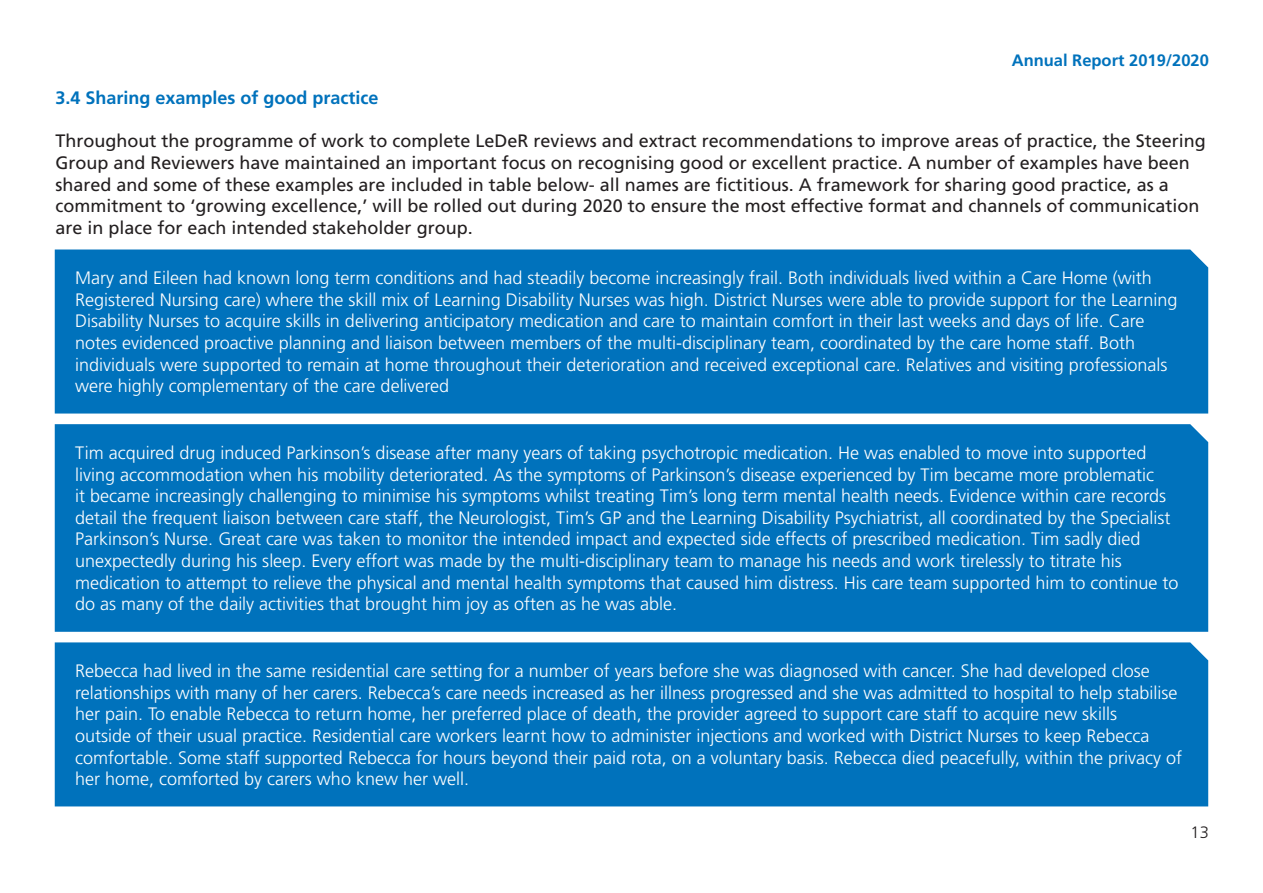
<style>
.page{position:relative;width:1263px;height:893px;background:#fff}
.page>*{position:absolute;margin:0;border:0;box-sizing:border-box;transform-origin:0 0}
.t1{font:300 18px/21.6px "Frutiger LT Std";color:#fff}
.t2{font:18px/21.6px "Frutiger LT Std";color:#231f20}
.t3{font:700 18px "Frutiger LT Std";color:#0072bc}
.t4{font:700 16.5px "Frutiger LT Std";color:#0072bc}
.t5{font:300 16.5px "Frutiger LT Std";color:#231f20}
</style>
<div class="page">
<div style="left:55px;top:249px;width:1153px;height:165px;background:#0072bc"></div>
<div style="left:55px;top:424px;width:1153px;height:208px;background:#0072bc"></div>
<div style="left:55px;top:642px;width:1153px;height:164px;background:#0072bc"></div>
<p class="t4" style="left:1012px;top:51px;width:199px">Annual Report 2019/2020</p>
<p class="t3" style="left:56px;top:87px;width:325px">3.4 Sharing examples of good practice</p>
<p class="t2" style="left:56px;top:130px;width:1152px">Throughout the programme of work to complete LeDeR reviews and extract recommendations to improve areas of practice, the Steering Group and Reviewers have maintained an important focus on recognising good or excellent practice. A number of examples have been shared and some of these examples are included in table below- all names are fictitious. A framework for sharing good practice, as a commitment to ‘growing excellence,’ will be rolled out during 2020 to ensure the most effective format and channels of communication are in place for each intended stakeholder group.</p>
<p class="t1" style="left:75px;top:268px;width:1104px">Mary and Eileen had known long term conditions and had steadily become increasingly frail. Both individuals lived within a Care Home (with Registered Nursing care) where the skill mix of Learning Disability Nurses was high. District Nurses were able to provide support for the Learning Disability Nurses to acquire skills in delivering anticipatory medication and care to maintain comfort in their last weeks and days of life. Care notes evidenced proactive planning and liaison between members of the multi-disciplinary team, coordinated by the care home staff. Both individuals were supported to remain at home throughout their deterioration and received exceptional care. Relatives and visiting professionals were highly complementary of the care delivered</p>
<p class="t1" style="left:75px;top:442px;width:1105px">Tim acquired drug induced Parkinson’s disease after many years of taking psychotropic medication. He was enabled to move into supported living accommodation when his mobility deteriorated. As the symptoms of Parkinson’s disease experienced by Tim became more problematic<br>it became increasingly challenging to minimise his symptoms whilst treating Tim’s long term mental health needs. Evidence within care records detail the frequent liaison between care staff, the Neurologist, Tim’s GP and the Learning Disability Psychiatrist, all coordinated by the Specialist Parkinson’s Nurse. Great care was taken to monitor the intended impact and expected side effects of prescribed medication. Tim sadly died unexpectedly during his sleep. Every effort was made by the multi-disciplinary team to manage his needs and work tirelessly to titrate his medication to attempt to relieve the physical and mental health symptoms that caused him distress. His care team supported him to continue to do as many of the daily activities that brought him joy as often as he was able.</p>
<p class="t1" style="left:75px;top:660px;width:1108px">Rebecca had lived in the same residential care setting for a number of years before she was diagnosed with cancer. She had developed close relationships with many of her carers. Rebecca’s care needs increased as her illness progressed and she was admitted to hospital to help stabilise her pain. To enable Rebecca to return home, her preferred place of death, the provider agreed to support care staff to acquire new skills<br>outside of their usual practice. Residential care workers learnt how to administer injections and worked with District Nurses to keep Rebecca comfortable. Some staff supported Rebecca for hours beyond their paid rota, on a voluntary basis. Rebecca died peacefully, within the privacy of her home, comforted by carers who knew her well.</p>
<p class="t5" style="left:1190px;top:823px;width:20px">13</p>
</div>
